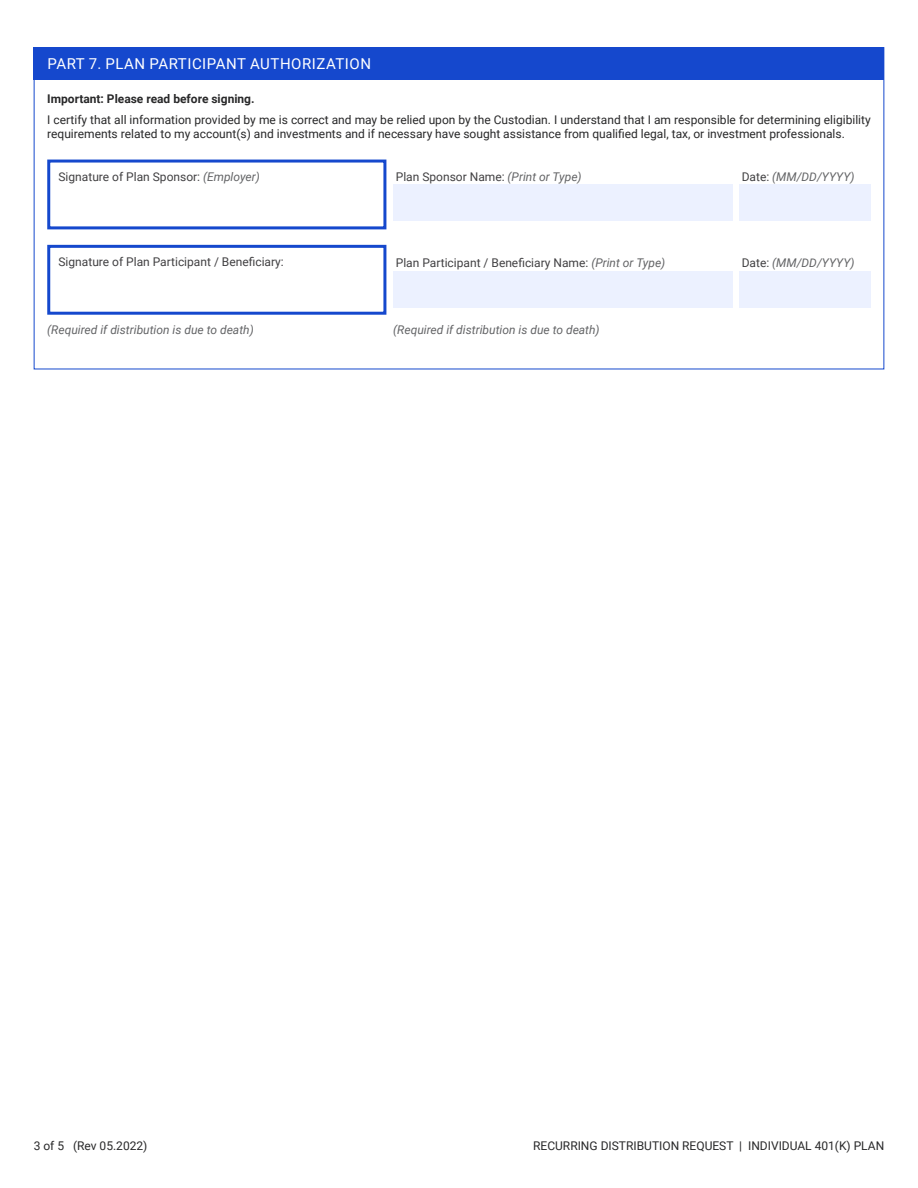
<style>
.page{position:relative;width:918px;height:1188px;background:#fff}
.page>*{position:absolute;margin:0;border:0;box-sizing:border-box;transform-origin:0 0}
.t1{font:15px "Roboto";letter-spacing:.035em;color:#fff}
.t2{font:12px/14.4px "Roboto";color:#282829}
.t3{font:12px "Roboto";color:#414042}
.t4{font:italic 12px "Roboto";color:#636466}
.t5{font:700 12px "Roboto";color:#282829}
.s1{font-style:italic;color:#636466}
.s2{font-style:normal;color:#414042}
</style>
<div class="page">
<div style="left:47px;top:160px;width:339px;height:69px;border:3px solid #1548cd"></div>
<div style="left:47px;top:245px;width:339px;height:70px;border:3px solid #1548cd"></div>
<div style="left:393px;top:184px;width:339px;height:37px;background:#ecf1ff"></div>
<div style="left:393px;top:271px;width:339px;height:36px;background:#ecf1ff"></div>
<div style="left:739px;top:184px;width:132px;height:37px;background:#ecf1ff"></div>
<div style="left:739px;top:271px;width:132px;height:36px;background:#ecf1ff"></div>
<div style="left:34px;top:47px;width:850px;height:33px;background:#1548cd"></div>
<p class="t1" style="left:48px;top:53px;width:325px">PART 7. PLAN PARTICIPANT AUTHORIZATION</p>
<p class="t5" style="left:47px;top:90px;width:209px">Important: Please read before signing.</p>
<p class="t2" style="left:47px;top:112px;width:825px">I certify that all information provided by me is correct and may be relied upon by the Custodian. I understand that I am responsible for determining eligibility requirements related to my account(s) and investments and if necessary have sought assistance from qualified legal, tax, or investment professionals.</p>
<p class="t3" style="left:396px;top:168px;width:187px">Plan Sponsor Name: <span class="s1">(Print or Type)</span></p>
<p class="t3" style="left:59px;top:168px;width:203px">Signature of Plan Sponsor: <span class="s1">(Employer)</span></p>
<p class="t4" style="left:742px;top:168px;width:114px"><span class="s2">Date:</span> (MM/DD/YYYY)</p>
<p class="t3" style="left:59px;top:253px;width:227px">Signature of Plan Participant / Beneficiary:</p>
<p class="t3" style="left:396px;top:255px;width:271px">Plan Participant / Beneficiary Name: <span class="s1">(Print or Type)</span></p>
<p class="t4" style="left:47px;top:321px;width:208px">(Required if distribution is due to death)</p>
<p class="t4" style="left:393px;top:321px;width:208px">(Required if distribution is due to death)</p>
<p class="t4" style="left:742px;top:255px;width:114px"><span class="s2">Date:</span> (MM/DD/YYYY)</p>
<p class="t2" style="left:34px;top:1138px;width:115px">3 of 5 (Rev 05.2022)</p>
<p class="t2" style="left:533px;top:1138px;width:353px">RECURRING DISTRIBUTION REQUEST | INDIVIDUAL 401(K) PLAN</p>
</div>
